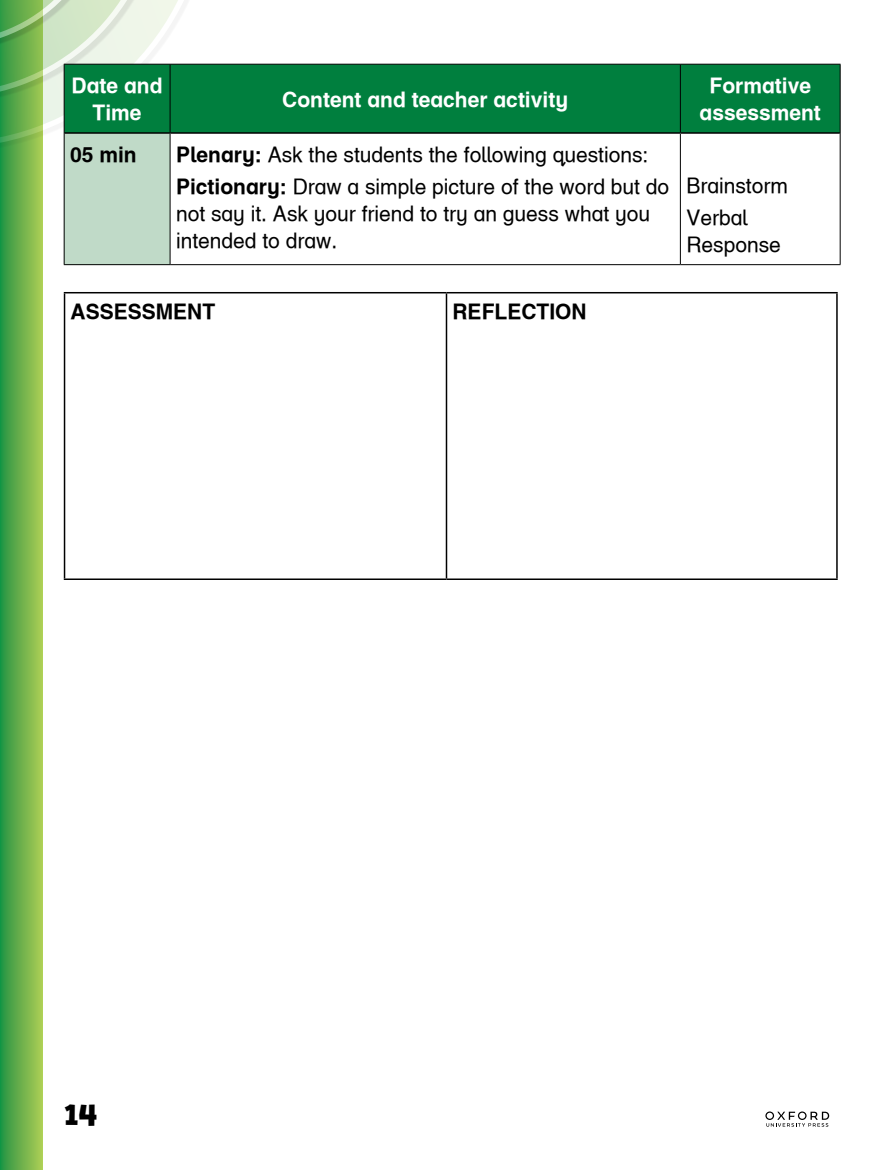
<style>
.page{position:relative;width:893px;height:1170px;background:#fff}
.page>*{position:absolute;margin:0;border:0;box-sizing:border-box;transform-origin:0 0}
.t1{font:700 30.75px "Billy";color:#000}
.t2{font:21px/31.5px "Helvetica Infant OUP";color:#000}
.t3{font:21px/27.3px "Helvetica Infant OUP Bold";color:#fff;text-align:center}
.t4{font:21px "Helvetica Infant OUP Bold";color:#000}
.s1{font-family:"Helvetica Infant OUP Bold"}
</style>
<div class="page">
<div style="left:0;top:0;width:43px;height:1169px;background:linear-gradient(to right,#249343,#b1ce55)"></div>
<svg style="left:0;top:63px;width:241px;height:115px"></svg>
<svg style="left:0;top:0;width:184px;height:122px;background:#bad9ae"></svg>
<div style="left:65px;top:65px;width:775px;height:67px;background:#007f3e"></div>
<div style="left:64px;top:133px;width:106px;height:132px;background:#c0dac8"></div>
<hr style="left:64px;top:64px;width:106px;height:1px;background:#000">
<hr style="left:64px;top:65px;width:1px;height:68px;background:#000">
<hr style="left:170px;top:64px;width:510px;height:1px;background:#000">
<hr style="left:170px;top:65px;width:1px;height:67px;background:#000">
<hr style="left:680px;top:64px;width:160px;height:1px;background:#000">
<hr style="left:680px;top:65px;width:1px;height:67px;background:#000">
<hr style="left:840px;top:65px;width:1px;height:68px;background:#000">
<hr style="left:64px;top:133px;width:1px;height:131px;background:#000">
<hr style="left:170px;top:134px;width:1px;height:130px;background:#000">
<hr style="left:680px;top:134px;width:1px;height:130px;background:#000">
<hr style="left:840px;top:133px;width:1px;height:131px;background:#000">
<hr style="left:64px;top:264px;width:106px;height:1px;background:#000">
<hr style="left:170px;top:264px;width:510px;height:1px;background:#000">
<hr style="left:680px;top:264px;width:160px;height:1px;background:#000">
<hr style="left:65px;top:132px;width:105px;height:2px;background:#000">
<hr style="left:170px;top:132px;width:510px;height:2px;background:#000">
<hr style="left:680px;top:132px;width:160px;height:2px;background:#000">
<svg style="left:65px;top:293px;width:771px;height:285px"></svg>
<hr style="left:64px;top:292px;width:382px;height:1px;background:#000">
<hr style="left:64px;top:293px;width:1px;height:285px;background:#000">
<hr style="left:446px;top:292px;width:392px;height:1px;background:#000">
<hr style="left:446px;top:293px;width:1px;height:285px;background:#000">
<hr style="left:836px;top:293px;width:2px;height:285px;background:#000">
<hr style="left:64px;top:578px;width:382px;height:2px;background:#000">
<hr style="left:446px;top:578px;width:392px;height:2px;background:#000">
<svg style="left:765px;top:1111px;width:64px;height:15px"></svg>
<p class="t3" style="left:72px;top:72px;width:92px">Date and<br>Time</p>
<p class="t3" style="left:282px;top:85px;width:287px">Content and teacher activity</p>
<p class="t4" style="left:70px;top:142px;width:68px">05 min</p>
<p class="t2" style="left:176px;top:139px;width:495px"><span class="s1">Plenary:</span> Ask the students the following questions:<br><span class="s1">Pictionary:</span> Draw a simple picture of the word but do</p>
<p class="t2" style="left:176px;top:200px;width:475px;line-height:27.3px">not say it. Ask your friend to try an guess what you intended to draw.</p>
<p class="t3" style="left:700px;top:72px;width:123px">Formative assessment</p>
<p class="t2" style="left:686px;top:170px;width:103px">Brainstorm<br>Verbal</p>
<p class="t2" style="left:686px;top:229px;width:96px">Response</p>
<p class="t4" style="left:71px;top:299px;width:146px">ASSESSMENT</p>
<p class="t4" style="left:452px;top:299px;width:136px">REFLECTION</p>
<h1 class="t1" style="left:65px;top:1097px;width:34px">14</h1>
</div>
